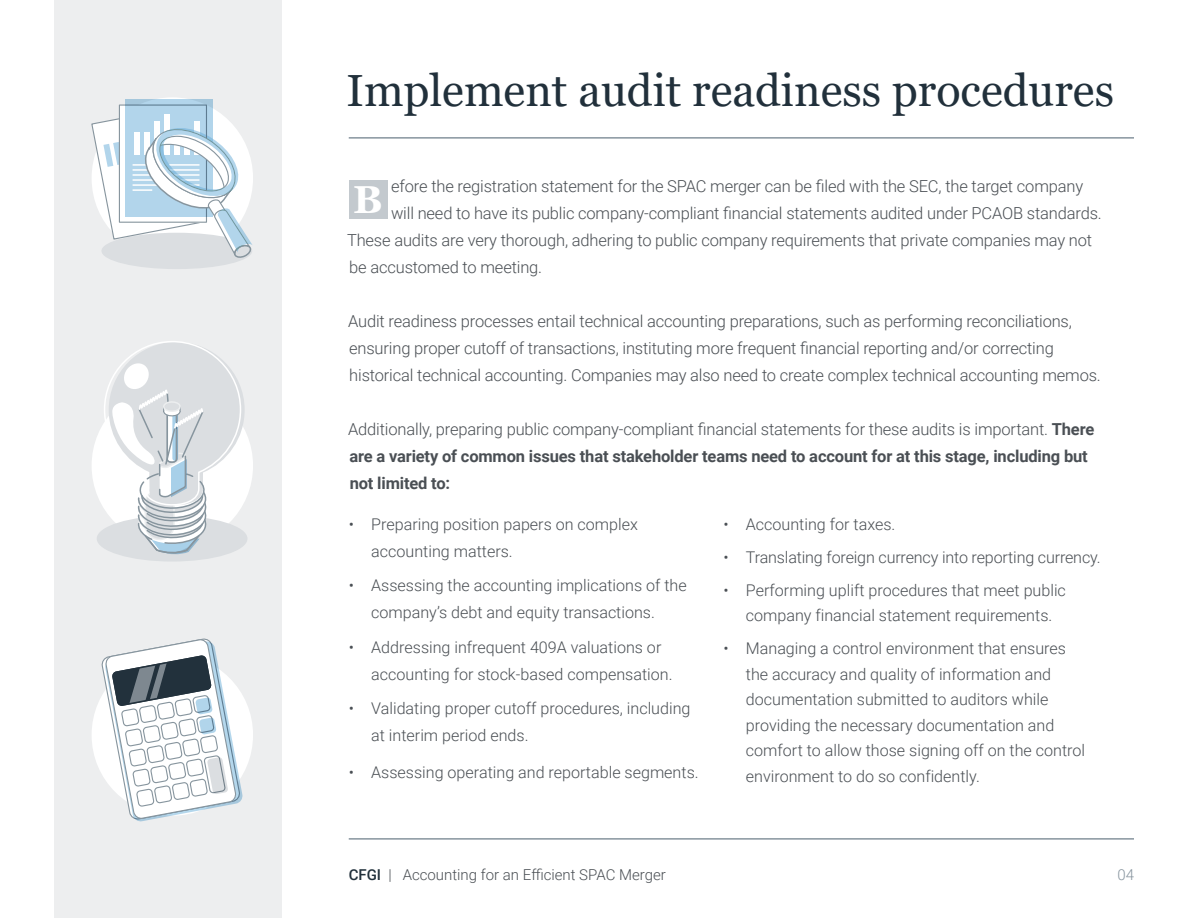
<style>
.page{position:relative;width:1188px;height:918px;background:#fff}
.page>*{position:absolute;margin:0;border:0;box-sizing:border-box;transform-origin:0 0}
.t1{font:45px "Georgia";color:#21303b}
.t2{font:700 39px "Georgia";color:#fff}
.t3{font:300 16.5px/27px "Roboto";letter-spacing:-.01em;color:#4a4f54}
.t4{font:700 16.5px/27px "Roboto";letter-spacing:-.01em;color:#4a4f54}
.t5{font:300 16.2px/25.5px "Roboto";color:#4a4f54}
.t6{font:300 15px "Roboto";color:#4a4f54}
.t7{font:300 15px "Roboto";color:#87949e}
.s1{font-weight:300}
.s2{font-weight:500;color:#21303b}
</style>
<div class="page">
<hr style="left:349px;top:838px;width:785px;height:2px;background:#87949e">
<hr style="left:349px;top:137px;width:785px;height:2px;background:#87949e">
<div style="left:349px;top:180px;width:38px;height:39px;background:#c3c9ce"></div>
<div style="left:54px;top:0;width:228px;height:918px;background:#edeeef"></div>
<div style="left:92px;top:385px;width:161px;height:161px;background:#fff;border-radius:50%"></div>
<div style="left:92px;top:654px;width:161px;height:162px;background:#fff;border-radius:50%"></div>
<div style="left:101px;top:233px;width:151px;height:36px;background:#dbdee1;border-radius:50%"></div>
<svg style="left:91px;top:97px;width:162px;height:164px"></svg>
<svg style="left:103px;top:385px;width:120px;height:437px"></svg>
<svg style="left:109px;top:341px;width:136px;height:214px"></svg>
<svg style="left:101px;top:637px;width:141px;height:184px"></svg>
<h1 class="t1" style="left:347px;top:63px;width:769px">Implement audit readiness procedures</h1>
<p class="t3" style="left:391px;top:172px;width:693px">efore the registration statement for the SPAC merger can be filed with the SEC, the target company</p>
<p class="t3" style="left:391px;top:199px;width:712px">will need to have its public company-compliant financial statements audited under PCAOB standards.</p>
<p class="t3" style="left:347px;top:226px;width:747px">These audits are very thorough, adhering to public company requirements that private companies may not</p>
<p class="t3" style="left:349px;top:253px;width:194px">be accustomed to meeting.</p>
<p class="t3" style="left:348px;top:307px;width:754px">Audit readiness processes entail technical accounting preparations, such as performing reconciliations, ensuring proper cutoff of transactions, instituting more frequent financial reporting and/or correcting historical technical accounting. Companies may also need to create complex technical accounting memos.</p>
<p class="t4" style="left:348px;top:415px;width:748px"><span class="s1">Additionally, preparing public company-compliant financial statements for these audits is important.</span> There are a variety of common issues that stakeholder teams need to account for at this stage, including but not limited to:</p>
<h2 class="t2" style="left:353px;top:174px;width:31px">B</h2>
<p class="t5" style="left:371px;top:510px;width:268px;line-height:27px;text-indent:-22px">• Preparing position papers on complex accounting matters.</p>
<p class="t5" style="left:349px;top:571px;width:340px;line-height:27px;text-align:center">• Assessing the accounting implications of the company’s debt and equity transactions.</p>
<p class="t5" style="left:371px;top:633px;width:303px;line-height:27px;text-indent:-22px">• Addressing infrequent 409A valuations or accounting for stock-based compensation.</p>
<p class="t5" style="left:371px;top:694px;width:321px;line-height:27px;text-indent:-22px">• Validating proper cutoff procedures, including at interim period ends.</p>
<p class="t5" style="left:349px;top:759px;width:351px">• Assessing operating and reportable segments.</p>
<p class="t5" style="left:723px;top:511px;width:174px">• Accounting for taxes.</p>
<p class="t5" style="left:723px;top:544px;width:379px">• Translating foreign currency into reporting currency.</p>
<p class="t5" style="left:723px;top:577px;width:344px;text-align:center">• Performing uplift procedures that meet public company financial statement requirements.</p>
<p class="t5" style="left:746px;top:635px;width:341px;text-indent:-22px">• Managing a control environment that ensures the accuracy and quality of information and documentation submitted to auditors while providing the necessary documentation and comfort to allow those signing off on the control environment to do so confidently.</p>
<p class="t6" style="left:349px;top:864px;width:319px"><span class="s2">CFGI</span> | Accounting for an Efficient SPAC Merger</p>
<p class="t7" style="left:1117px;top:864px;width:18px">04</p>
</div>
